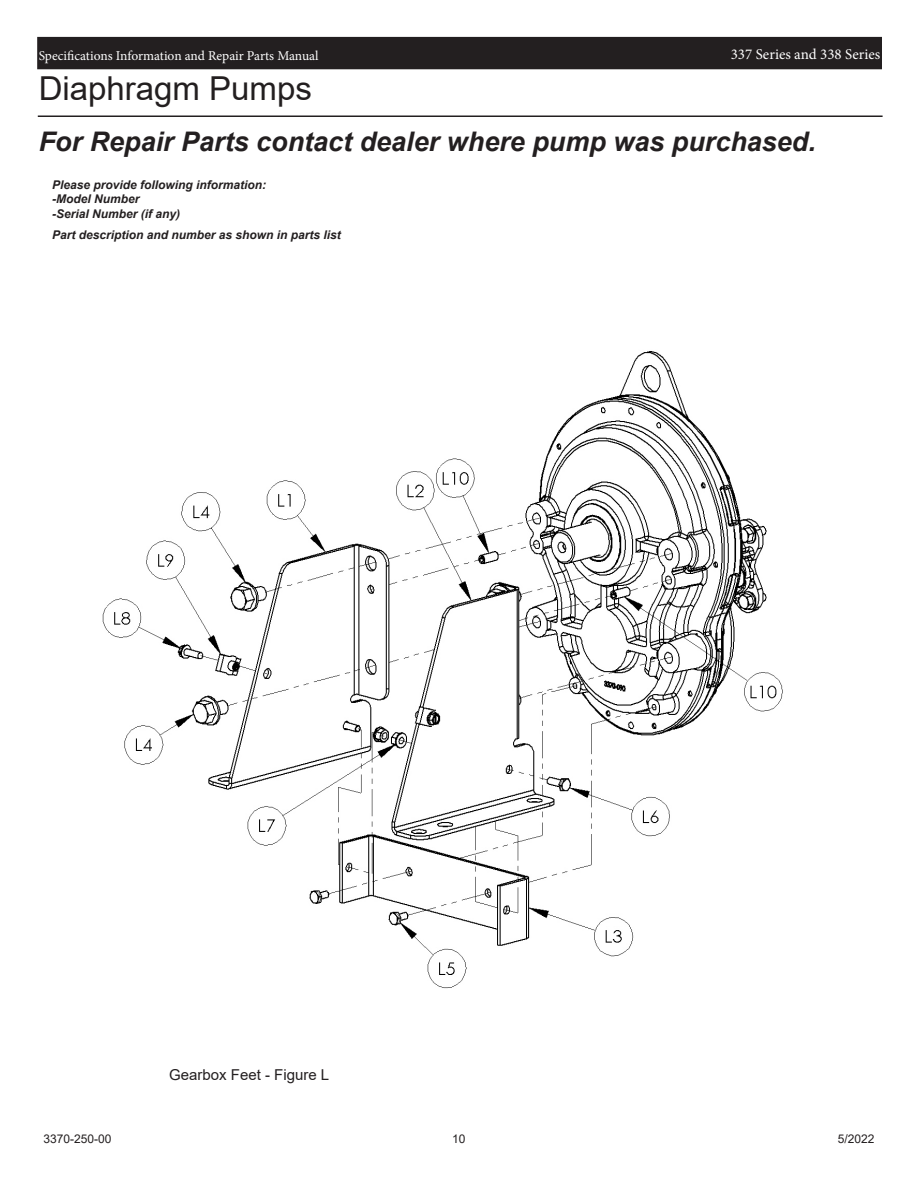
<style>
.page{position:relative;width:918px;height:1188px;background:#fff}
.page>*{position:absolute;margin:0;border:0;box-sizing:border-box;transform-origin:0 0}
.t1{font:33px "Arial";color:#231f20}
.t2{font:italic 700 27px "Arial";color:#231f20}
.t3{font:15px "Minion Pro";color:#fff}
.t4{font:15px "Arial";color:#231f20}
.t5{font:13.5px "Minion Pro";color:#fff}
.t6{font:italic 700 12px "Arial";color:#231f20}
.t7{font:12px "Arial";color:#231f20}
</style>
<div class="page">
<div style="left:38px;top:38px;width:843px;height:31px;background:#231f20"></div>
<div style="left:37px;top:37px;width:845px;height:32px;border:2px solid #231f20"></div>
<img style="left:102px;top:351px;width:681px;height:638px">
<hr style="left:38px;top:116px;width:845px;height:1px;background:#231f20">
<p class="t5" style="left:39px;top:46px;width:281px">Specifications Information and Repair Parts Manual</p>
<p class="t3" style="left:731px;top:44px;width:151px">337 Series and 338 Series</p>
<p class="t1" style="left:39px;top:65px;width:275px">Diaphragm Pumps</p>
<p class="t2" style="left:39px;top:124px;width:779px">For Repair Parts contact dealer where pump was purchased.</p>
<p class="t6" style="left:52px;top:177px;width:216px">Please provide following information:</p>
<p class="t6" style="left:52px;top:191px;width:89px">-Model Number</p>
<p class="t6" style="left:52px;top:205px;width:130px">-Serial Number (if any)</p>
<p class="t6" style="left:52px;top:227px;width:290px">Part description and number as shown in parts list</p>
<p class="t4" style="left:169px;top:1064px;width:162px">Gearbox Feet - Figure L</p>
<p class="t7" style="left:44px;top:1131px;width:70px">3370-250-00</p>
<p class="t7" style="left:452px;top:1131px;width:15px">10</p>
<p class="t7" style="left:838px;top:1131px;width:38px">5/2022</p>
</div>
